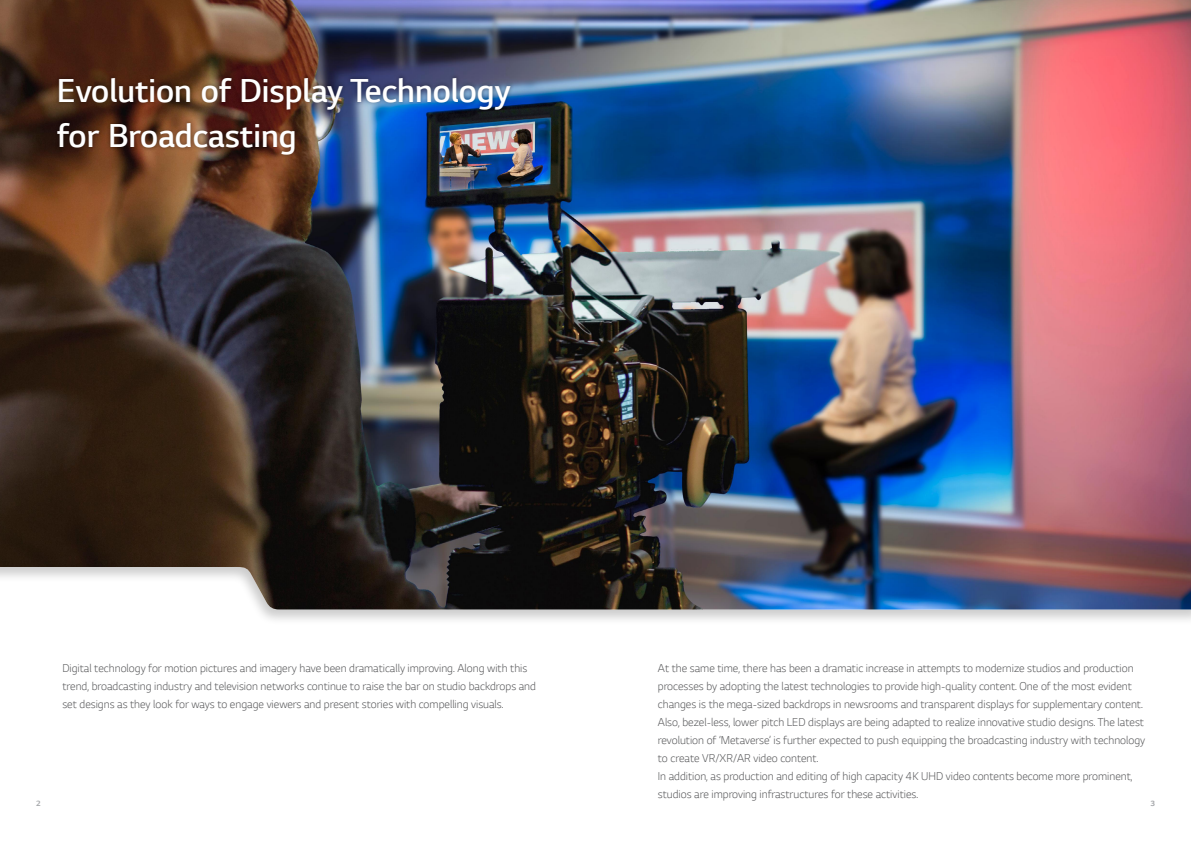
<style>
.page{position:relative;width:1191px;height:842px;background:#fff}
.page>*{position:absolute;margin:0;border:0;box-sizing:border-box;transform-origin:0 0}
.t1{font:300 35px/45px "LG Smart";color:#fff}
.t2{font:300 12px/18px "LG Smart";color:#555658}
.t3{font:700 8px "LG Smart";color:#a7a9ac}
</style>
<div class="page">
<div style="left:0;top:0;width:1191px;height:625px;background:#000;opacity:.2"></div>
<img style="left:0;top:0;width:1191px;height:609px">
<div style="left:53px;top:73px;width:462px;height:86px;background:#000;opacity:.3"></div>
<h1 class="t1" style="left:57px;top:67px;width:455px">Evolution of Display Technology for Broadcasting</h1>
<p class="t2" style="left:62px;top:658px;width:475px">Digital technology for motion pictures and imagery have been dramatically improving. Along with this trend, broadcasting industry and television networks continue to raise the bar on studio backdrops and set designs as they look for ways to engage viewers and present stories with compelling visuals.</p>
<p class="t2" style="left:658px;top:658px;width:489px">At the same time, there has been a dramatic increase in attempts to modernize studios and production processes by adopting the latest technologies to provide high-quality content. One of the most evident changes is the mega-sized backdrops in newsrooms and transparent displays for supplementary content.<br>Also, bezel-less, lower pitch LED displays are being adapted to realize innovative studio designs. The latest revolution of ‘Metaverse’ is further expected to push equipping the broadcasting industry with technology to create VR/XR/AR video content.<br>In addition, as production and editing of high capacity 4K UHD video contents become more prominent, studios are improving infrastructures for these activities.</p>
<p class="t3" style="left:36px;top:798px;width:6px">2</p>
<p class="t3" style="left:1150px;top:798px;width:6px">3</p>
</div>
